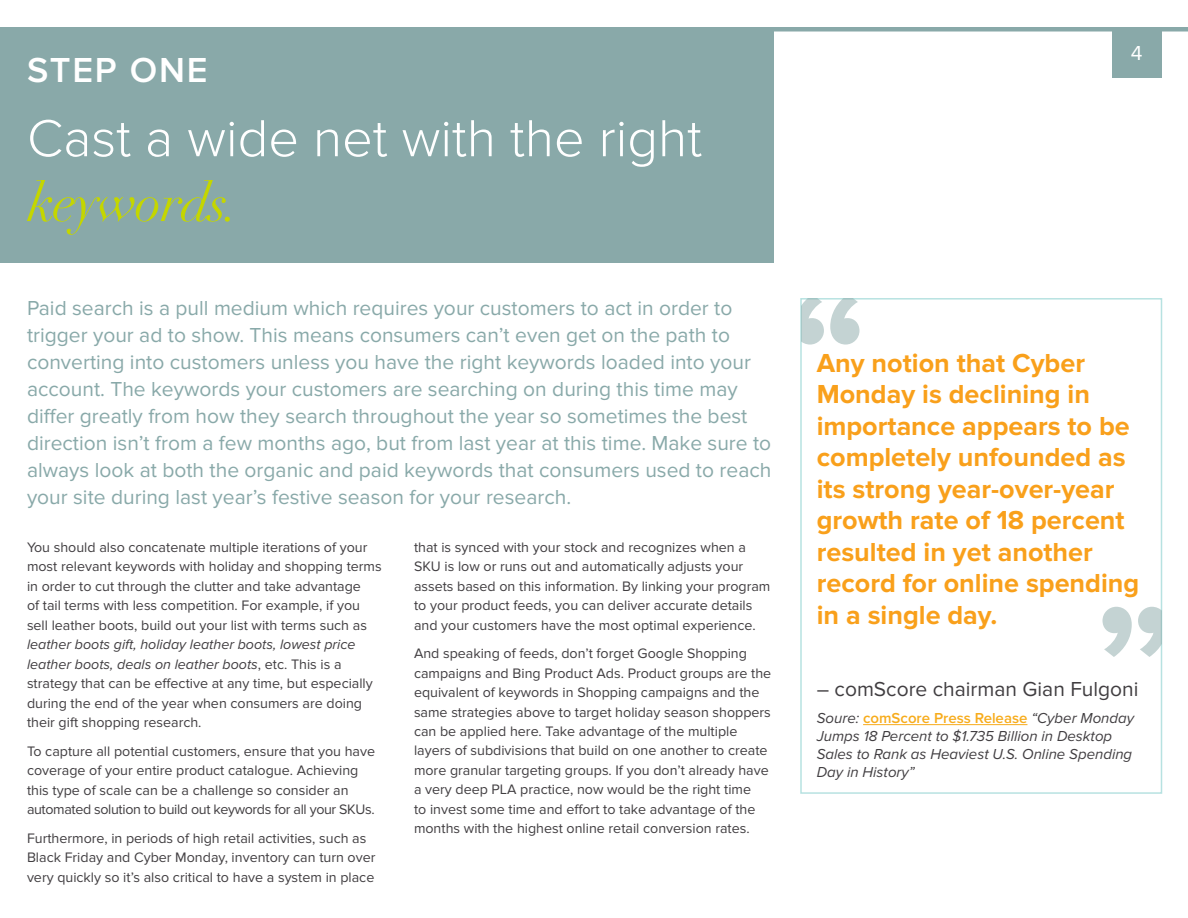
<style>
.page{position:relative;width:1188px;height:918px;background:#fff}
.page>*{position:absolute;margin:0;border:0;box-sizing:border-box;transform-origin:0 0}
.t1{font:300 54px "Proxima Nova";color:#fff}
.t2{font:italic 54px "Didot";letter-spacing:-.025em;color:#c4d600}
.t3{font:600 36px "Proxima Nova";letter-spacing:.05em;color:#fff}
.t4{font:700 27px/31.5px "Proxima Nova";color:#f9a01b}
.t5{font:21px/27px "Proxima Nova";color:#89a9a9}
.t6{font:21px "Proxima Nova";color:#413e41}
.t7{font:21px "Proxima Nova";color:#fff}
.t8{font:italic 15px/18px "Proxima Nova";color:#413e41}
.t9{font:14.25px/19.5px "Proxima Nova";color:#413e41}
.s1{font-style:italic}
.s2{font-weight:600;font-style:normal;color:#f7ac1c}
</style>
<div class="page">
<div style="left:0;top:27px;width:1188px;height:5px;background:#89a9a9"></div>
<div style="left:1112px;top:27px;width:49px;height:50px;background:#89a9a9"></div>
<div style="left:0;top:27px;width:774px;height:236px;background:#89a9a9"></div>
<hr style="left:863px;top:724px;width:164px;height:1px;background:#f7ac1c">
<div style="left:800px;top:298px;width:362px;height:496px;border:2px solid #b7e2e1"></div>
<svg style="left:801px;top:299px;width:59px;height:46px"></svg>
<svg style="left:1103px;top:607px;width:58px;height:50px"></svg>
<h2 class="t3" style="left:27px;top:50px;width:182px">STEP ONE</h2>
<h1 class="t1" style="left:27px;top:107px;width:677px">Cast a wide net with the right</h1>
<h1 class="t2" style="left:27px;top:169px;width:214px">keywords.</h1>
<p class="t5" style="left:27px;top:295px;width:746px">Paid search is a pull medium which requires your customers to act in order to trigger your ad to show. This means consumers can’t even get on the path to converting into customers unless you have the right keywords loaded into your account. The keywords your customers are searching on during this time may differ greatly from how they search throughout the year so sometimes the best direction isn’t from a few months ago, but from last year at this time. Make sure to always look at both the organic and paid keywords that consumers used to reach your site during last year’s festive season for your research.</p>
<p class="t9" style="left:27px;top:537px;width:356px">You should also concatenate multiple iterations of your most relevant keywords with holiday and shopping terms in order to cut through the clutter and take advantage<br>of tail terms with less competition. For example, if you sell leather boots, build out your list with terms such as</p>
<p class="t9" style="left:27px;top:635px;width:347px"><span class="s1">leather boots gift, holiday leather boots, lowest price leather boots, deals on leather boots</span>, etc. This is a strategy that can be effective at any time, but especially during the end of the year when consumers are doing their gift shopping research.</p>
<p class="t9" style="left:27px;top:741px;width:350px">To capture all potential customers, ensure that you have coverage of your entire product catalogue. Achieving this type of scale can be a challenge so consider an automated solution to build out keywords for all your SKUs.</p>
<p class="t9" style="left:27px;top:828px;width:350px">Furthermore, in periods of high retail activities, such as<br>Black Friday and Cyber Monday, inventory can turn over very quickly so it’s also critical to have a system in place</p>
<p class="t9" style="left:414px;top:537px;width:358px">that is synced with your stock and recognizes when a SKU is low or runs out and automatically adjusts your assets based on this information. By linking your program to your product feeds, you can deliver accurate details and your customers have the most optimal experience.</p>
<p class="t9" style="left:414px;top:644px;width:359px">And speaking of feeds, don’t forget Google Shopping campaigns and Bing Product Ads. Product groups are the equivalent of keywords in Shopping campaigns and the same strategies above to target holiday season shoppers can be applied here. Take advantage of the multiple layers of subdivisions that build on one another to create more granular targeting groups. If you don’t already have a very deep PLA practice, now would be the right time<br>to invest some time and effort to take advantage of the months with the highest online retail conversion rates.</p>
<h3 class="t7" style="left:1131px;top:41px;width:13px">4</h3>
<h3 class="t4" style="left:817px;top:348px;width:324px">Any notion that Cyber<br>Monday is declining in importance appears to be completely unfounded as its strong year-over-year growth rate of 18 percent resulted in yet another record for online spending in a single day.</h3>
<h3 class="t6" style="left:817px;top:677px;width:323px">– comScore chairman Gian Fulgoni</h3>
<p class="t8" style="left:817px;top:709px;width:319px">Soure: <span class="s2">comScore Press Release</span> “Cyber Monday Jumps 18 Percent to $1.735 Billion in Desktop Sales to Rank as Heaviest U.S. Online Spending Day in History”</p>
</div>
